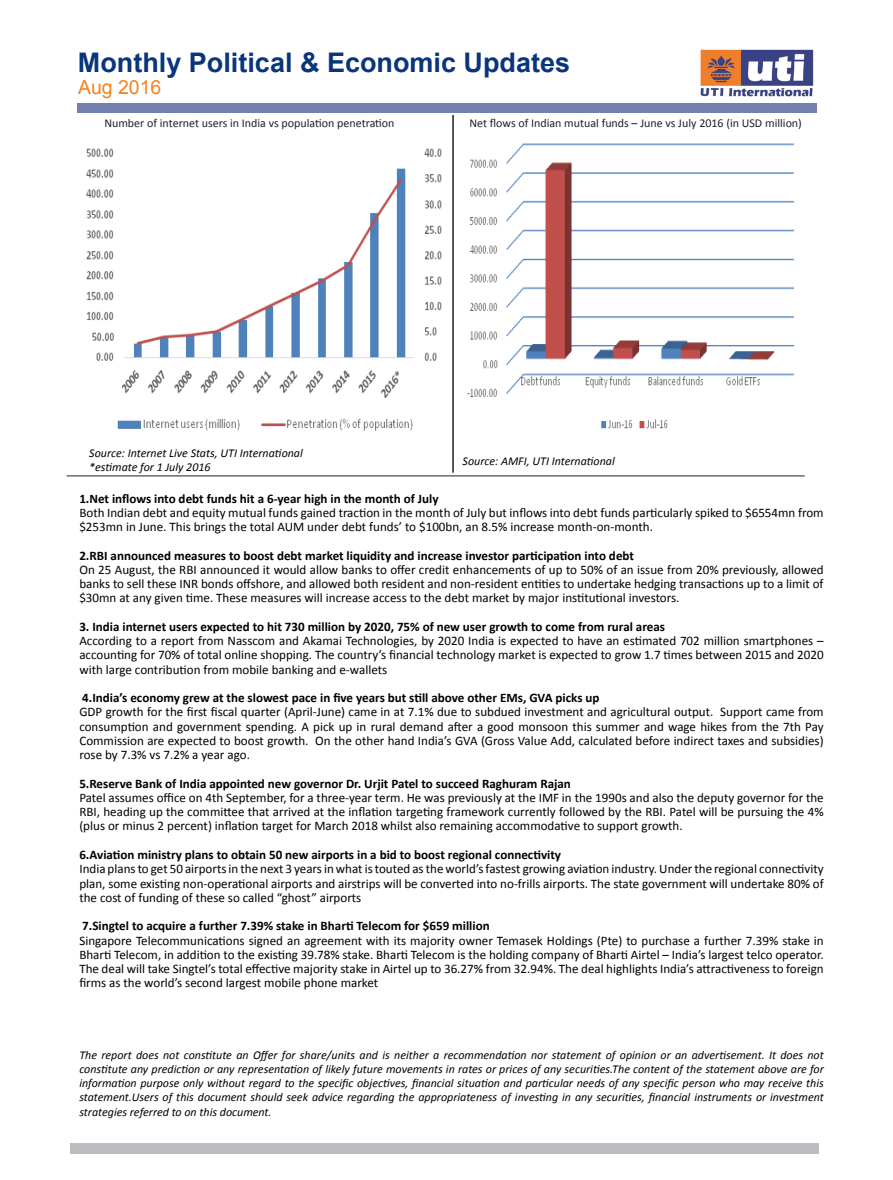
<style>
.page{position:relative;width:893px;height:1180px;background:#fff}
.page>*{position:absolute;margin:0;border:0;box-sizing:border-box;transform-origin:0 0}
.t1{font:700 27px "Arial";color:#08357c}
.t2{font:19.5px "Arial";color:#f58220}
.t3{font:13.05px/14.2px "Calibri";color:#000;text-align:justify}
.t4{font:700 13.05px "Calibri";color:#000}
.t5{font:italic 12px/14.2px "Calibri";color:#000;text-align:justify}
.t6{font:12px "Calibri";color:#231f20}
</style>
<div class="page">
<div style="left:77px;top:103px;width:739px;height:9px;background:#737faf"></div>
<div style="left:70px;top:1143px;width:749px;height:10px;background:#bcbdc0"></div>
<img style="left:701px;top:50px;width:112px;height:46px">
<hr style="left:67px;top:475px;width:738px;height:1px;background:#231f20">
<hr style="left:452px;top:115px;width:2px;height:358px;background:#231f20">
<img style="left:467px;top:143px;width:328px;height:286px">
<img style="left:87px;top:148px;width:355px;height:283px">
<p class="t1" style="left:78px;top:44px;width:494px">Monthly Political &amp; Economic Updates</p>
<p class="t2" style="left:78px;top:74px;width:85px">Aug 2016</p>
<p class="t6" style="left:104px;top:115px;width:292px">Number of internet users in India vs population penetration</p>
<p class="t6" style="left:470px;top:115px;width:334px">Net flows of Indian mutual funds – June vs July 2016 (in USD million)</p>
<p class="t5" style="left:89px;top:445px;width:215px">Source: Internet Live Stats, UTI International</p>
<p class="t5" style="left:89px;top:459px;width:123px">*estimate for 1 July 2016</p>
<p class="t5" style="left:463px;top:453px;width:154px">Source: AMFI, UTI International</p>
<p class="t4" style="left:79px;top:490px;width:361px">1.Net inflows into debt funds hit a 6-year high in the month of July</p>
<p class="t3" style="left:79px;top:505px;width:746px">Both Indian debt and equity mutual funds gained traction in the month of July but inflows into debt funds particularly spiked to $6554mn from $253mn in June. This brings the total AUM under debt funds’ to $100bn, an 8.5% increase month-on-month.</p>
<p class="t4" style="left:79px;top:547px;width:556px">2.RBI announced measures to boost debt market liquidity and increase investor participation into debt</p>
<p class="t3" style="left:79px;top:562px;width:746px">On 25 August, the RBI announced it would allow banks to offer credit enhancements of up to 50% of an issue from 20% previously, allowed banks to sell these INR bonds offshore, and allowed both resident and non-resident entities to undertake hedging transactions up to a limit of $30mn at any given time. These measures will increase access to the debt market by major institutional investors.</p>
<p class="t4" style="left:79px;top:618px;width:587px">3. India internet users expected to hit 730 million by 2020, 75% of new user growth to come from rural areas</p>
<p class="t3" style="left:79px;top:633px;width:746px">According to a report from Nasscom and Akamai Technologies, by 2020 India is expected to have an estimated 702 million smartphones – accounting for 70% of total online shopping. The country’s financial technology market is expected to grow 1.7 times between 2015 and 2020 with large contribution from mobile banking and e-wallets</p>
<p class="t4" style="left:82px;top:689px;width:519px">4.India’s economy grew at the slowest pace in five years but still above other EMs, GVA picks up</p>
<p class="t3" style="left:79px;top:705px;width:746px">GDP growth for the first fiscal quarter (April-June) came in at 7.1% due to subdued investment and agricultural output. Support came from consumption and government spending. A pick up in rural demand after a good monsoon this summer and wage hikes from the 7th Pay Commission are expected to boost growth. On the other hand India’s GVA (Gross Value Add, calculated before indirect taxes and subsidies) rose by 7.3% vs 7.2% a year ago.</p>
<p class="t4" style="left:79px;top:775px;width:493px">5.Reserve Bank of India appointed new governor Dr. Urjit Patel to succeed Raghuram Rajan</p>
<p class="t3" style="left:79px;top:790px;width:746px">Patel assumes office on 4th September, for a three-year term. He was previously at the IMF in the 1990s and also the deputy governor for the RBI, heading up the committee that arrived at the inflation targeting framework currently followed by the RBI. Patel will be pursuing the 4% (plus or minus 2 percent) inflation target for March 2018 whilst also remaining accommodative to support growth.</p>
<p class="t4" style="left:79px;top:846px;width:483px">6.Aviation ministry plans to obtain 50 new airports in a bid to boost regional connectivity</p>
<p class="t3" style="left:79px;top:861px;width:746px">India plans to get 50 airports in the next 3 years in what is touted as the world’s fastest growing aviation industry. Under the regional connectivity plan, some existing non-operational airports and airstrips will be converted into no-frills airports. The state government will undertake 80% of the cost of funding of these so called “ghost” airports</p>
<p class="t4" style="left:82px;top:917px;width:409px">7.Singtel to acquire a further 7.39% stake in Bharti Telecom for $659 million</p>
<p class="t3" style="left:79px;top:933px;width:746px">Singapore Telecommunications signed an agreement with its majority owner Temasek Holdings (Pte) to purchase a further 7.39% stake in Bharti Telecom, in addition to the existing 39.78% stake. Bharti Telecom is the holding company of Bharti Airtel – India’s largest telco operator.<br>The deal will take Singtel’s total effective majority stake in Airtel up to 36.27% from 32.94%. The deal highlights India’s attractiveness to foreign firms as the world’s second largest mobile phone market</p>
<p class="t5" style="left:79px;top:1047px;width:746px">The report does not constitute an Offer for share/units and is neither a recommendation nor statement of opinion or an advertisement. It does not constitute any prediction or any representation of likely future movements in rates or prices of any securities.The content of the statement above are for information purpose only without regard to the specific objectives, financial situation and particular needs of any specific person who may receive this statement.Users of this document should seek advice regarding the appropriateness of investing in any securities, financial instruments or investment strategies referred to on this document.</p>
</div>
